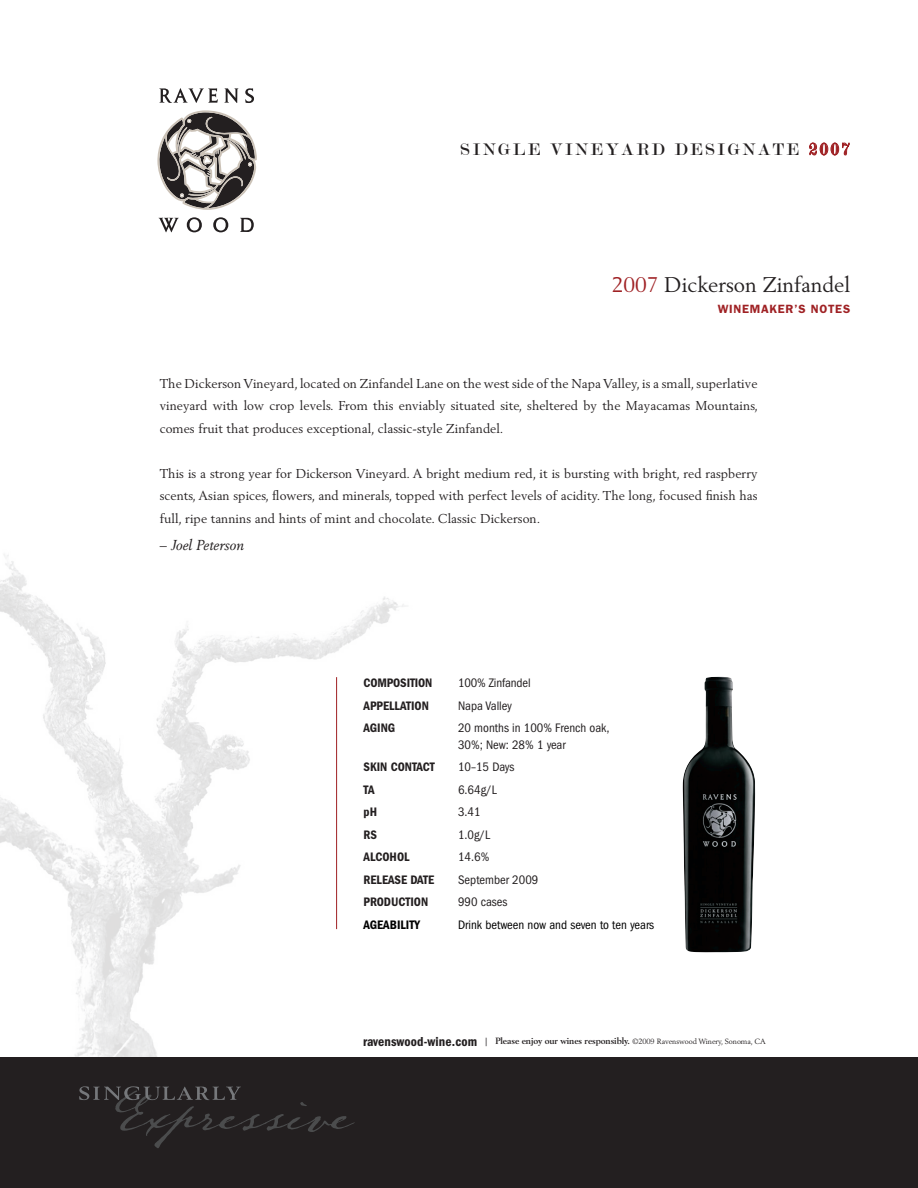
<style>
.page{position:relative;width:918px;height:1188px;background:#fff}
.page>*{position:absolute;margin:0;border:0;box-sizing:border-box;transform-origin:0 0}
.t1{font:21px "Berling";color:#231f20}
.t2{font:18px "Modern";letter-spacing:.15em;color:#231f20}
.t3{font:italic 14.25px "Berling";color:#231f20}
.t4{font:12.75px/22.5px "Berling";letter-spacing:.005em;color:#231f20;text-align:justify}
.t5{font:condensed 12.75px/16.5px "Franklin Gothic";color:#231f20}
.t6{font:600 condensed 12.75px "Franklin Gothic";color:#231f20}
.t7{font:condensed 12.75px "Franklin Gothic";color:#000}
.t8{font:600 condensed 12.75px "Franklin Gothic";color:#000}
.t9{font:600 12px "Franklin Gothic";letter-spacing:.06em;color:#9f2124}
.t10{font:700 9px "Berling";letter-spacing:-.01em;color:#231f20}
.s1{color:#9f2124}
.s2{font-style:normal}
.s3{font-family:"Franklin Gothic";font-weight:600;font-stretch:condensed;font-size:13.5px}
.s4{font-weight:400;font-size:10.5px}
.s5{font-weight:400;font-size:7.5px}
</style>
<div class="page">
<img style="left:0;top:554px;width:405px;height:503px">
<div style="left:0;top:1057px;width:918px;height:131px;background:#231f20"></div>
<svg style="left:157px;top:88px;width:100px;height:144px"></svg>
<svg style="left:79px;top:1086px;width:276px;height:62px"></svg>
<img style="left:683px;top:677px;width:72px;height:275px">
<svg style="left:809px;top:143px;width:40px;height:12px"></svg>
<hr style="left:336px;top:677px;width:1px;height:252px;background:#9f2124">
<p class="t2" style="left:460px;top:140px;width:391px">SINGLE VINEYARD DESIGNATE <span class="s1">2007</span></p>
<p class="t1" style="left:612px;top:272px;width:240px"><span class="s1">2007</span> Dickerson Zinfandel</p>
<p class="t9" style="left:718px;top:302px;width:134px">WINEMAKER’S NOTES</p>
<p class="t4" style="left:160px;top:372px;width:600px">The Dickerson Vineyard, located on Zinfandel Lane on the west side of the Napa Valley, is a small, superlative vineyard with low crop levels. From this enviably situated site, sheltered by the Mayacamas Mountains, comes fruit that produces exceptional, classic-style Zinfandel.</p>
<p class="t4" style="left:160px;top:462px;width:599px">This is a strong year for Dickerson Vineyard. A bright medium red, it is bursting with bright, red raspberry scents, Asian spices, flowers, and minerals, topped with perfect levels of acidity. The long, focused finish has full, ripe tannins and hints of mint and chocolate. Classic Dickerson.</p>
<p class="t3" style="left:160px;top:536px;width:86px"><span class="s2">–</span> Joel Peterson</p>
<p class="t6" style="left:364px;top:676px;width:70px">COMPOSITION</p>
<p class="t5" style="left:458px;top:675px;width:74px">100% Zinfandel</p>
<p class="t6" style="left:364px;top:698px;width:67px">APPELLATION</p>
<p class="t5" style="left:458px;top:697px;width:55px">Napa Valley</p>
<p class="t6" style="left:364px;top:721px;width:33px">AGING</p>
<p class="t5" style="left:458px;top:720px;width:153px">20 months in 100% French oak,<br>30%; New: 28% 1 year</p>
<p class="t6" style="left:364px;top:760px;width:73px">SKIN CONTACT</p>
<p class="t5" style="left:458px;top:759px;width:58px">10–15 Days</p>
<p class="t6" style="left:364px;top:782px;width:13px">TA</p>
<p class="t5" style="left:458px;top:781px;width:40px">6.64g/L</p>
<p class="t6" style="left:364px;top:805px;width:15px">pH</p>
<p class="t5" style="left:458px;top:804px;width:24px">3.41</p>
<p class="t6" style="left:364px;top:827px;width:15px">RS</p>
<p class="t5" style="left:458px;top:826px;width:34px">1.0g/L</p>
<p class="t6" style="left:364px;top:850px;width:48px">ALCOHOL</p>
<p class="t5" style="left:458px;top:849px;width:33px">14.6%</p>
<p class="t6" style="left:364px;top:872px;width:72px">RELEASE DATE</p>
<p class="t5" style="left:458px;top:871px;width:82px">September 2009</p>
<p class="t6" style="left:364px;top:895px;width:66px">PRODUCTION</p>
<p class="t5" style="left:458px;top:894px;width:51px">990 cases</p>
<p class="t8" style="left:364px;top:917px;width:58px">AGEABILITY</p>
<p class="t7" style="left:458px;top:917px;width:198px">Drink between now and seven to ten years</p>
<p class="t10" style="left:363px;top:1036px;width:404px"><span class="s3">ravenswood-wine.com</span> <span class="s4">|</span> Please enjoy our wines responsibly. <span class="s5">©2009 Ravenswood Winery, Sonoma, CA</span></p>
</div>
